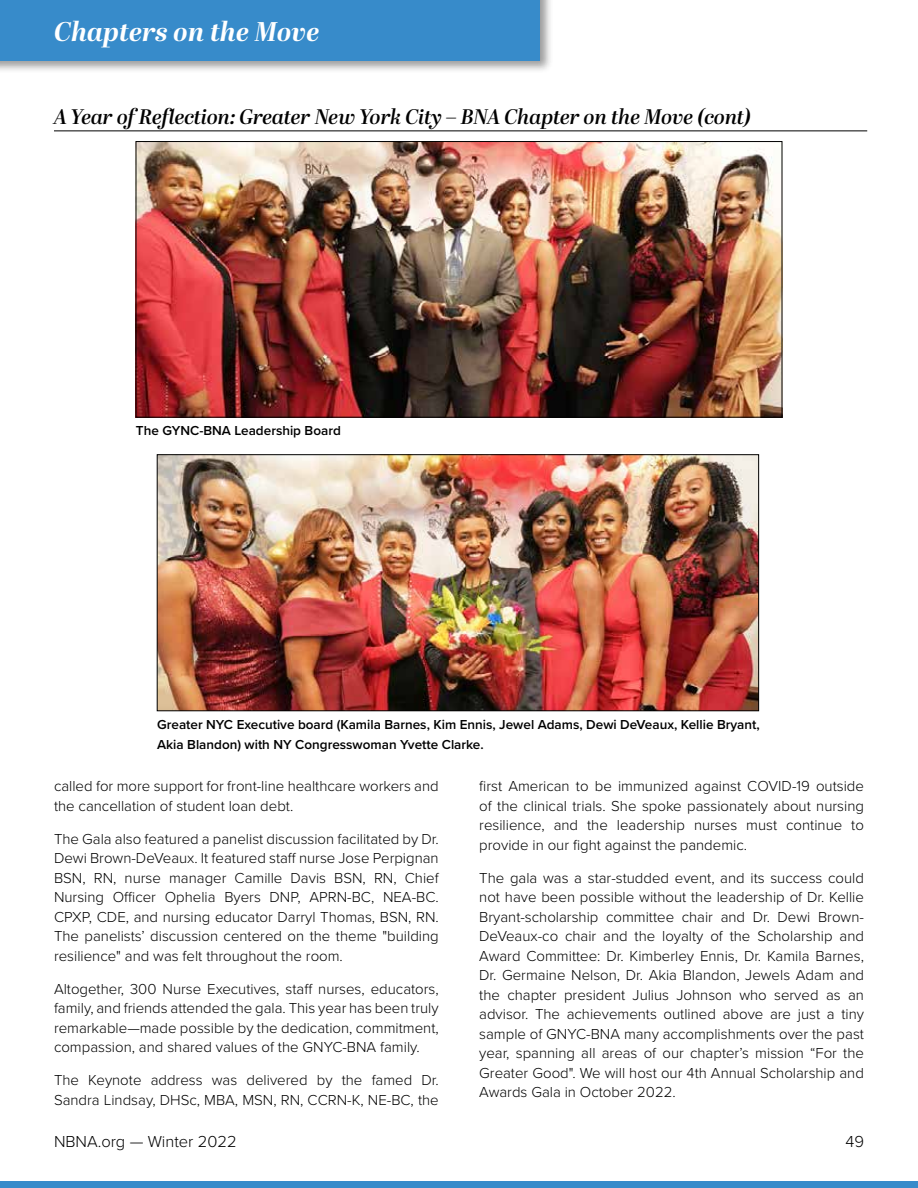
<style>
.page{position:relative;width:918px;height:1188px;background:#fff}
.page>*{position:absolute;margin:0;border:0;box-sizing:border-box;transform-origin:0 0}
.t1{font:italic 700 27px "Abril Display";letter-spacing:.01em;color:#fff}
.t2{font:italic 600 21px "Abril Display";letter-spacing:-.005em;color:#000}
.t3{font:300 16.5px "Proxima Nova";color:#000}
.t4{font:300 15px/19.5px "Proxima Nova";color:#000;text-align:justify}
.t5{font:600 13.5px/19.5px "Proxima Nova";color:#000}
</style>
<div class="page">
<div style="left:0;top:0;width:553px;height:74px;background:#000;opacity:.4"></div>
<div style="left:0;top:0;width:540px;height:61px;background:#378bca"></div>
<div style="left:0;top:1181px;width:918px;height:7px;background:#378bca"></div>
<img style="left:138px;top:143px;width:642px;height:272px">
<div style="left:136px;top:141px;width:646px;height:276px;border:1px solid #000"></div>
<img style="left:159px;top:456px;width:598px;height:253px">
<div style="left:157px;top:454px;width:602px;height:257px;border:1px solid #000"></div>
<hr style="left:54px;top:130px;width:813px;height:1px;background:#000">
<h1 class="t1" style="left:54px;top:12px;width:267px">Chapters on the Move</h1>
<h2 class="t2" style="left:54px;top:102px;width:699px">A Year of Reflection: Greater New York City – BNA Chapter on the Move (cont)</h2>
<p class="t5" style="left:136px;top:421px;width:206px">The GYNC-BNA Leadership Board</p>
<p class="t5" style="left:157px;top:714px;width:604px">Greater NYC Executive board (Kamila Barnes, Kim Ennis, Jewel Adams, Dewi DeVeaux, Kellie Bryant,<br>Akia Blandon) with NY Congresswoman Yvette Clarke.</p>
<p class="t4" style="left:54px;top:776px;width:386px">called for more support for front-line healthcare workers and the cancellation of student loan debt.</p>
<p class="t4" style="left:54px;top:828px;width:386px">The Gala also featured a panelist discussion facilitated by Dr.<br>Dewi Brown-DeVeaux. It featured staff nurse Jose Perpignan BSN, RN, nurse manager Camille Davis BSN, RN, Chief Nursing Officer Ophelia Byers DNP, APRN-BC, NEA-BC.<br>CPXP, CDE, and nursing educator Darryl Thomas, BSN, RN.<br>The panelists’ discussion centered on the theme "building resilience" and was felt throughout the room.</p>
<p class="t4" style="left:54px;top:978px;width:386px">Altogether, 300 Nurse Executives, staff nurses, educators, family, and friends attended the gala. This year has been truly remarkable—made possible by the dedication, commitment, compassion, and shared values of the GNYC-BNA family.</p>
<p class="t4" style="left:54px;top:1070px;width:386px">The Keynote address was delivered by the famed Dr.<br>Sandra Lindsay, DHSc, MBA, MSN, RN, CCRN-K, NE-BC, the</p>
<p class="t4" style="left:479px;top:776px;width:386px">first American to be immunized against COVID-19 outside of the clinical trials. She spoke passionately about nursing resilience, and the leadership nurses must continue to provide in our fight against the pandemic.</p>
<p class="t4" style="left:479px;top:867px;width:386px">The gala was a star-studded event, and its success could not have been possible without the leadership of Dr. Kellie Bryant-scholarship committee chair and Dr. Dewi Brown-DeVeaux-co chair and the loyalty of the Scholarship and Award Committee: Dr. Kimberley Ennis, Dr. Kamila Barnes, Dr. Germaine Nelson, Dr. Akia Blandon, Jewels Adam and the chapter president Julius Johnson who served as an advisor. The achievements outlined above are just a tiny sample of GNYC-BNA many accomplishments over the past year, spanning all areas of our chapter’s mission “For the Greater Good". We will host our 4th Annual Scholarship and Awards Gala in October 2022.</p>
<p class="t3" style="left:54px;top:1129px;width:184px">NBNA.org — Winter 2022</p>
<p class="t3" style="left:845px;top:1129px;width:20px">49</p>
</div>
